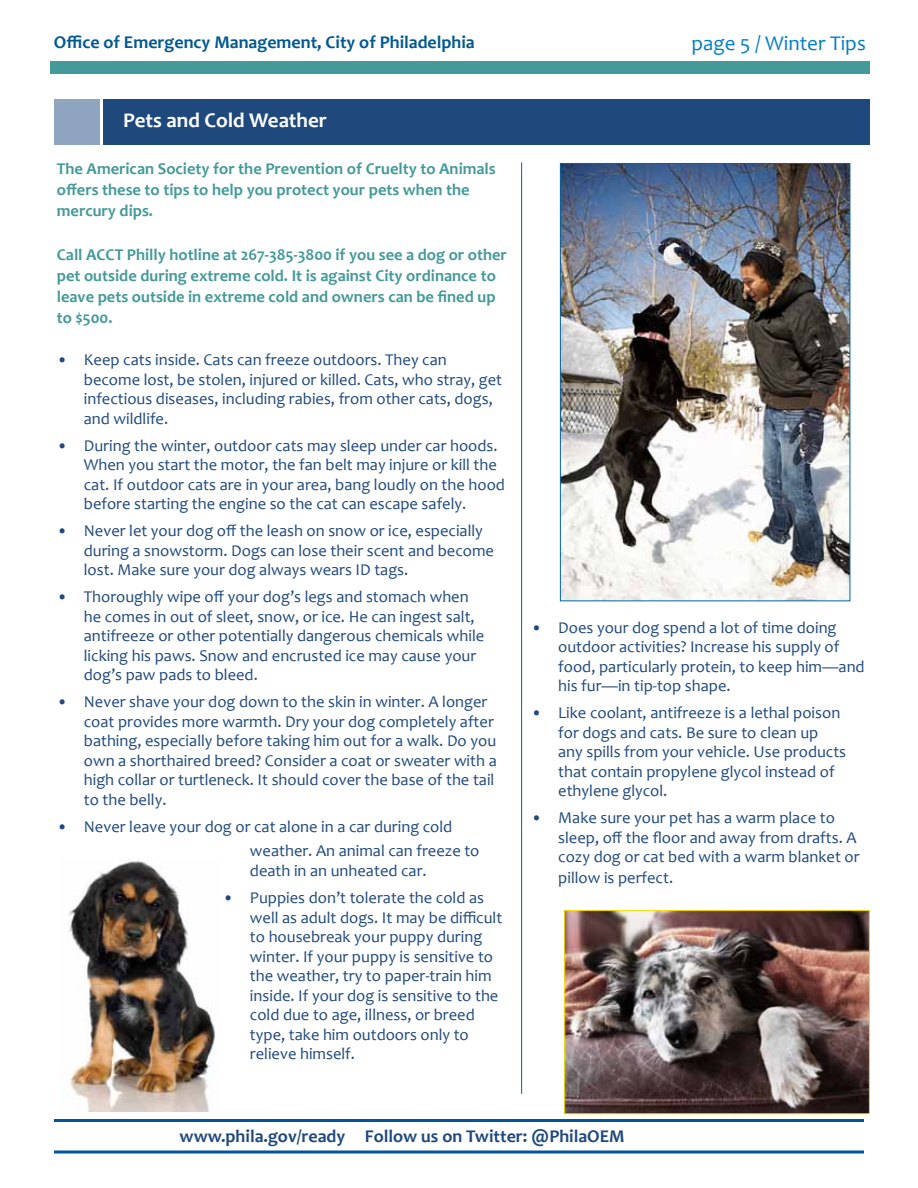
<style>
.page{position:relative;width:918px;height:1188px;background:#fff}
.page>*{position:absolute;margin:0;border:0;box-sizing:border-box;transform-origin:0 0}
.t1{font:700 21px "Candara";color:#fff}
.t2{font:21px "Candara";color:#007ec4}
.t3{font:700 18px "Candara";color:#1f497d}
.t4{font:700 18px "Candara";color:#005990}
.t5{font:16.5px/19.5px "Candara";color:#1f497d}
.t6{font:700 16.5px/21px "Candara";color:#499}
</style>
<div class="page">
<hr style="left:54px;top:1119px;width:810px;height:3px;background:#0055a1">
<svg style="left:54px;top:1150px;width:810px;height:4px;background:#3f7fb8"></svg>
<div style="left:50px;top:62px;width:819px;height:12px;background:#499"></div>
<div style="left:103px;top:99px;width:766px;height:45px;background:#1f497d"></div>
<div style="left:54px;top:99px;width:45px;height:45px;background:#8fa4be"></div>
<hr style="left:521px;top:162px;width:1px;height:932px;background:#0065a4">
<img style="left:562px;top:165px;width:286px;height:434px">
<div style="left:560px;top:163px;width:290px;height:438px;border:1px solid #0065a4"></div>
<img style="left:68px;top:859px;width:148px;height:252px">
<img style="left:566px;top:912px;width:302px;height:200px">
<div style="left:564px;top:910px;width:306px;height:204px;border:1px solid #fd0"></div>
<p class="t4" style="left:54px;top:31px;width:422px">Office of Emergency Management, City of Philadelphia</p>
<p class="t2" style="left:692px;top:30px;width:176px">page 5 / Winter Tips</p>
<p class="t1" style="left:123px;top:108px;width:205px">Pets and Cold Weather</p>
<p class="t6" style="left:57px;top:158px;width:440px">The American Society for the Prevention of Cruelty to Animals offers these to tips to help you protect your pets when the mercury dips.</p>
<p class="t6" style="left:57px;top:244px;width:452px">Call ACCT Philly hotline at 267-385-3800 if you see a dog or other pet outside during extreme cold. It is against City ordinance to leave pets outside in extreme cold and owners can be fined up to $500.</p>
<p class="t5" style="left:84px;top:350px;width:420px;text-indent:-27px">• Keep cats inside. Cats can freeze outdoors. They can become lost, be stolen, injured or killed. Cats, who stray, get infectious diseases, including rabies, from other cats, dogs, and wildlife.</p>
<p class="t5" style="left:84px;top:436px;width:423px;text-indent:-27px">• During the winter, outdoor cats may sleep under car hoods.<br>When you start the motor, the fan belt may injure or kill the cat. If outdoor cats are in your area, bang loudly on the hood before starting the engine so the cat can escape safely.</p>
<p class="t5" style="left:84px;top:521px;width:412px;text-indent:-27px">• Never let your dog off the leash on snow or ice, especially during a snowstorm. Dogs can lose their scent and become lost. Make sure your dog always wears ID tags.</p>
<p class="t5" style="left:84px;top:587px;width:402px;text-indent:-27px">• Thoroughly wipe off your dog’s legs and stomach when he comes in out of sleet, snow, or ice. He can ingest salt, antifreeze or other potentially dangerous chemicals while licking his paws. Snow and encrusted ice may cause your dog’s paw pads to bleed.</p>
<p class="t5" style="left:84px;top:692px;width:414px;text-indent:-27px">• Never shave your dog down to the skin in winter. A longer coat provides more warmth. Dry your dog completely after bathing, especially before taking him out for a walk. Do you own a shorthaired breed? Consider a coat or sweater with a high collar or turtleneck. It should cover the base of the tail to the belly.</p>
<p class="t5" style="left:57px;top:817px;width:397px">• Never leave your dog or cat alone in a car during cold</p>
<p class="t5" style="left:250px;top:841px;width:231px">weather. An animal can freeze to death in an unheated car.</p>
<p class="t5" style="left:250px;top:888px;width:254px;text-indent:-27px">• Puppies don’t tolerate the cold as well as adult dogs. It may be difficult to housebreak your puppy during winter. If your puppy is sensitive to the weather, try to paper-train him inside. If your dog is sensitive to the cold due to age, illness, or breed type, take him outdoors only to relieve himself.</p>
<p class="t5" style="left:558px;top:618px;width:308px;text-indent:-27px">• Does your dog spend a lot of time doing outdoor activities? Increase his supply of food, particularly protein, to keep him—and his fur—in tip-top shape.</p>
<p class="t5" style="left:558px;top:703px;width:289px;text-indent:-27px">• Like coolant, antifreeze is a lethal poison for dogs and cats. Be sure to clean up any spills from your vehicle. Use products that contain propylene glycol instead of ethylene glycol.</p>
<p class="t5" style="left:558px;top:808px;width:303px;text-indent:-27px">• Make sure your pet has a warm place to sleep, off the floor and away from drafts. A cozy dog or cat bed with a warm blanket or</p>
<p class="t5" style="left:558px;top:868px;width:116px">pillow is perfect.</p>
<p class="t3" style="left:180px;top:1125px;width:447px">www.phila.gov/ready Follow us on Twitter: @PhilaOEM</p>
</div>
